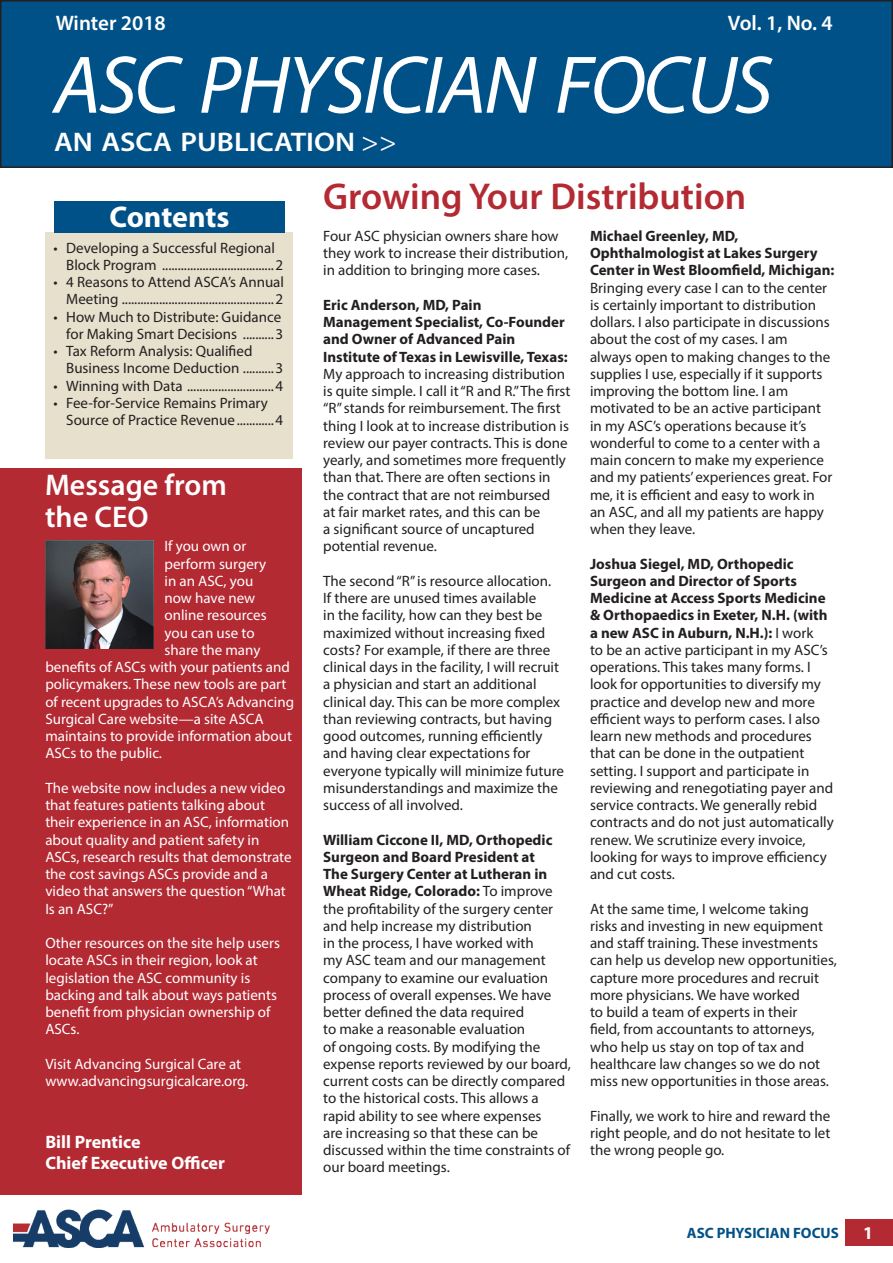
<style>
.page{position:relative;width:893px;height:1263px;background:#fff}
.page>*{position:absolute;margin:0;border:0;box-sizing:border-box;transform-origin:0 0}
.t1{font:italic 82.5px "Myriad Pro";letter-spacing:-.03em;color:#fff}
.Head_1{font:600 37.5px "Myriad Pro";color:#b32a33}
.Head_2_reverse{font:600 30px/31.5px "Myriad Pro";color:#fff}
.t2{font:700 30px "Myriad Pro";letter-spacing:-.005em;color:#fff}
.Tagline{font:600 27px "Myriad Pro";color:#fff;scale:1.1 1}
.t3{font:600 21px "Myriad Pro";color:#fff}
.Byline{font:700 18px/21.6px "Myriad Pro";color:#fff}
.Body{font:15px/17.2px "Myriad Pro";color:#231f20}
.Body-2{font:15px/17.2px "Myriad Pro";color:#fff}
.t4{font:700 15px "Myriad Pro";color:#005187}
.s1{font-weight:400;font-stretch:condensed}
.s2{font-weight:700}
</style>
<div class="page">
<div style="left:1px;top:1px;width:891px;height:166px;background:#005187"></div>
<div style="left:0;top:0;width:893px;height:168px;border:2px solid #231f20"></div>
<div style="left:0;top:468px;width:302px;height:727px;background:#b32a33"></div>
<div style="left:45px;top:233px;width:248px;height:226px;background:#e7e0cd"></div>
<div style="left:846px;top:1219px;width:47px;height:26px;background:#b32a33"></div>
<div style="left:54px;top:201px;width:231px;height:32px;background:#005187"></div>
<img style="left:13px;top:1209px;width:257px;height:39px">
<img style="left:46px;top:541px;width:108px;height:107px">
<p class="t3" style="left:56px;top:10px;width:111px">Winter 2018</p>
<p class="t3" style="left:728px;top:10px;width:106px">Vol. 1, No. 4</p>
<p class="t1" style="left:54px;top:34px;width:720px">ASC PHYSICIAN FOCUS</p>
<p class="Tagline" style="left:54px;top:124px;width:313px">AN ASCA PUBLICATION <span class="s1">&gt;&gt;</span></p>
<p class="t2" style="left:109px;top:197px;width:122px">Contents</p>
<p class="Body" style="left:66px;top:239px;width:218px;text-indent:-13px">• Developing a Successful Regional<br>Block Program ....................................2</p>
<p class="Body" style="left:54px;top:273px;width:232px;text-align:right">• 4 Reasons to Attend ASCA’s Annual<br>Meeting .................................................2</p>
<p class="Body" style="left:54px;top:308px;width:231px;text-align:right">• How Much to Distribute: Guidance for Making Smart Decisions ..........3</p>
<p class="Body" style="left:66px;top:342px;width:218px;text-indent:-13px">• Tax Reform Analysis: Qualified<br>Business Income Deduction ..........3</p>
<p class="Body" style="left:54px;top:377px;width:231px">• Winning with Data ............................4</p>
<p class="Body" style="left:66px;top:394px;width:218px;text-indent:-13px">• Fee-for-Service Remains Primary<br>Source of Practice Revenue............4</p>
<p class="Head_2_reverse" style="left:45px;top:468px;width:183px">Message from the CEO</p>
<p class="Body-2" style="left:165px;top:537px;width:83px">If you own or</p>
<p class="Body-2" style="left:165px;top:555px;width:103px">perform surgery</p>
<p class="Body-2" style="left:165px;top:572px;width:90px">in an ASC, you</p>
<p class="Body-2" style="left:165px;top:589px;width:92px">now have new</p>
<p class="Body-2" style="left:165px;top:606px;width:104px">online resources</p>
<p class="Body-2" style="left:165px;top:624px;width:92px">you can use to</p>
<p class="Body-2" style="left:165px;top:641px;width:97px">share the many</p>
<p class="Body-2" style="left:45px;top:658px;width:246px">benefits of ASCs with your patients and</p>
<p class="Body-2" style="left:45px;top:675px;width:243px">policymakers. These new tools are part</p>
<p class="Body-2" style="left:45px;top:693px;width:250px">of recent upgrades to ASCA’s Advancing</p>
<p class="Body-2" style="left:45px;top:710px;width:220px">Surgical Care website—a site ASCA</p>
<p class="Body-2" style="left:45px;top:727px;width:248px">maintains to provide information about</p>
<p class="Body-2" style="left:45px;top:744px;width:118px">ASCs to the public.</p>
<p class="Body-2" style="left:45px;top:779px;width:248px">The website now includes a new video that features patients talking about their experience in an ASC, information about quality and patient safety in ASCs, research results that demonstrate the cost savings ASCs provide and a video that answers the question “What Is an ASC?”</p>
<p class="Body-2" style="left:45px;top:934px;width:236px">Other resources on the site help users locate ASCs in their region, look at legislation the ASC community is backing and talk about ways patients benefit from physician ownership of<br>ASCs.</p>
<p class="Body-2" style="left:45px;top:1055px;width:205px">Visit Advancing Surgical Care at www.advancingsurgicalcare.org.</p>
<p class="Byline" style="left:45px;top:1130px;width:181px">Bill Prentice<br>Chief Executive Officer</p>
<p class="Head_1" style="left:323px;top:173px;width:425px">Growing Your Distribution</p>
<p class="Body" style="left:323px;top:227px;width:247px">Four ASC physician owners share how they work to increase their distribution, in addition to bringing more cases.</p>
<p class="Body" style="left:323px;top:296px;width:249px"><span class="s2">Eric Anderson, MD, Pain Management Specialist, Co-Founder and Owner of Advanced Pain Institute of Texas in Lewisville, Texas:<br></span>My approach to increasing distribution is quite simple. I call it “R and R.” The first “R” stands for reimbursement. The first thing I look at to increase distribution is review our payer contracts. This is done yearly, and sometimes more frequently than that. There are often sections in the contract that are not reimbursed<br>at fair market rates, and this can be<br>a significant source of uncaptured potential revenue.</p>
<p class="Body" style="left:323px;top:572px;width:242px">The second “R” is resource allocation.<br>If there are unused times available<br>in the facility, how can they best be maximized without increasing fixed costs? For example, if there are three clinical days in the facility, I will recruit a physician and start an additional clinical day. This can be more complex than reviewing contracts, but having good outcomes, running efficiently and having clear expectations for everyone typically will minimize future misunderstandings and maximize the success of all involved.</p>
<p class="Body" style="left:323px;top:831px;width:249px"><span class="s2">William Ciccone II, MD, Orthopedic Surgeon and Board President at<br>The Surgery Center at Lutheran in Wheat Ridge, Colorado:</span> To improve the profitability of the surgery center and help increase my distribution<br>in the process, I have worked with<br>my ASC team and our management company to examine our evaluation process of overall expenses. We have better defined the data required<br>to make a reasonable evaluation<br>of ongoing costs. By modifying the expense reports reviewed by our board, current costs can be directly compared to the historical costs. This allows a rapid ability to see where expenses<br>are increasing so that these can be discussed within the time constraints of our board meetings.</p>
<p class="Body" style="left:590px;top:227px;width:246px"><span class="s2">Michael Greenley, MD, Ophthalmologist at Lakes Surgery Center in West Bloomfield, Michigan:<br></span>Bringing every case I can to the center is certainly important to distribution dollars. I also participate in discussions about the cost of my cases. I am<br>always open to making changes to the supplies I use, especially if it supports improving the bottom line. I am motivated to be an active participant in my ASC’s operations because it’s wonderful to come to a center with a main concern to make my experience and my patients’ experiences great. For me, it is efficient and easy to work in<br>an ASC, and all my patients are happy when they leave.</p>
<p class="Body" style="left:590px;top:555px;width:245px"><span class="s2">Joshua Siegel, MD, Orthopedic Surgeon and Director of Sports Medicine at Access Sports Medicine &amp; Orthopaedics in Exeter, N.H. (with a new ASC in Auburn, N.H.):</span> I work<br>to be an active participant in my ASC’s operations. This takes many forms. I look for opportunities to diversify my practice and develop new and more efficient ways to perform cases. I also learn new methods and procedures that can be done in the outpatient setting. I support and participate in reviewing and renegotiating payer and service contracts. We generally rebid contracts and do not just automatically renew. We scrutinize every invoice, looking for ways to improve efficiency and cut costs.</p>
<p class="Body" style="left:590px;top:900px;width:248px">At the same time, I welcome taking risks and investing in new equipment and staff training. These investments can help us develop new opportunities, capture more procedures and recruit more physicians. We have worked<br>to build a team of experts in their<br>field, from accountants to attorneys, who help us stay on top of tax and healthcare law changes so we do not miss new opportunities in those areas.</p>
<p class="Body" style="left:590px;top:1107px;width:242px;text-align:justify">Finally, we work to hire and reward the right people, and do not hesitate to let the wrong people go.</p>
<p class="t4" style="left:687px;top:1223px;width:153px">ASC PHYSICIAN FOCUS</p>
<p class="Byline" style="left:863px;top:1221px;width:11px">1</p>
</div>
